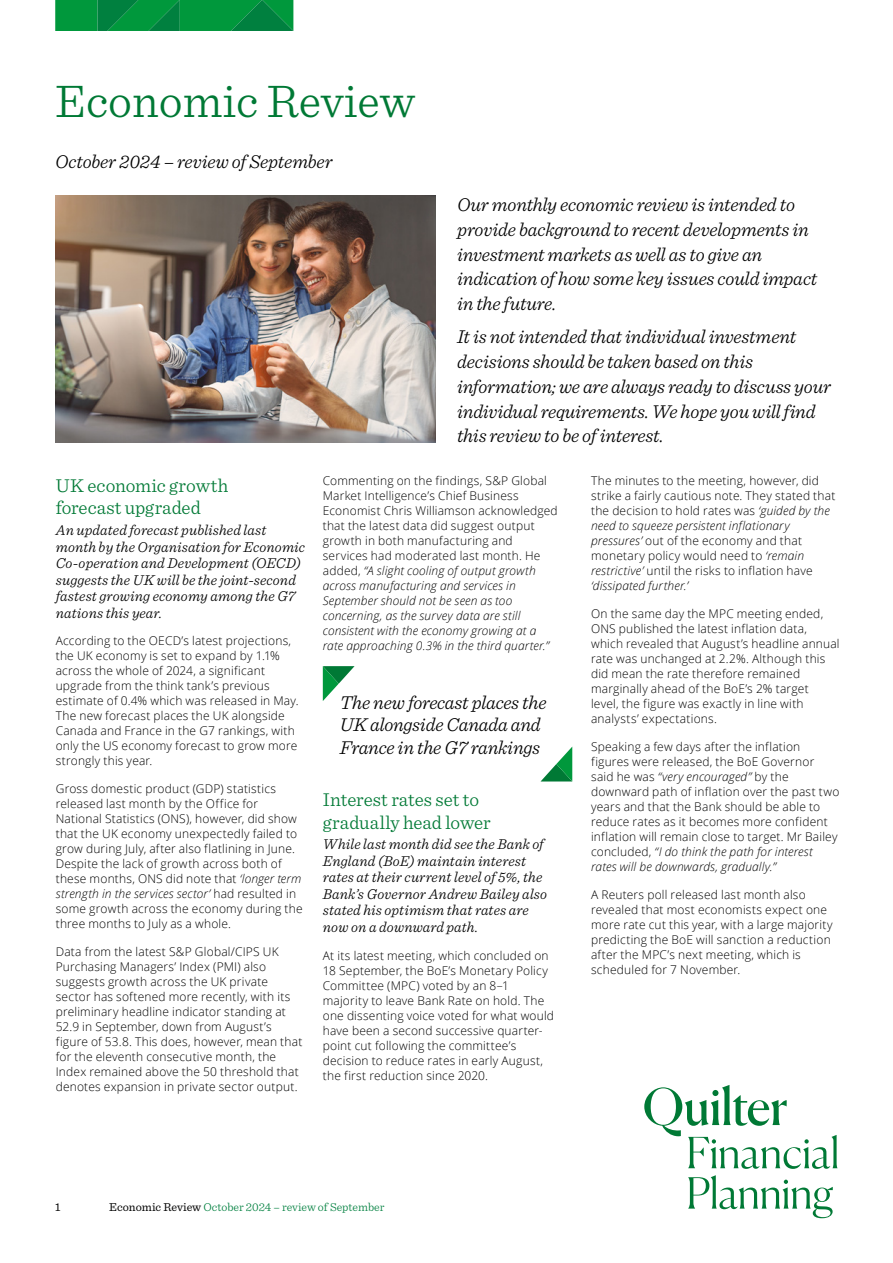
<style>
.page{position:relative;width:893px;height:1263px;background:#fff}
.page>*{position:absolute;margin:0;border:0;box-sizing:border-box;transform-origin:0 0}
.t1{font:300 48px "Sentinel";color:#007935}
.t2{font:italic 300 19.5px/24.8px "Sentinel";letter-spacing:-.01em;color:#000}
.t3{font:300 19.5px/22.5px "Sentinel";color:#007935}
.t4{font:italic 300 15px/16.5px "Sentinel";letter-spacing:.005em;color:#000}
.t5{font:300 12px/15px "Open Sans";letter-spacing:.015em;color:#000}
.t6{font:300 12px "Sentinel";color:#00803f}
.t7{font:12px "Sentinel";color:#000}
.s1{font-style:italic}
.s2{font-weight:400;color:#000}
</style>
<div class="page">
<svg style="left:55px;top:1px;width:238px;height:30px"></svg>
<hr style="left:55px;top:0;width:238px;height:1px;background:#00983c">
<img style="left:55px;top:195px;width:381px;height:247px">
<svg style="left:323px;top:666px;width:32px;height:35px"></svg>
<svg style="left:541px;top:747px;width:31px;height:34px"></svg>
<svg style="left:644px;top:1085px;width:193px;height:133px"></svg>
<h1 class="t1" style="left:55px;top:66px;width:361px">Economic Review</h1>
<h2 class="t2" style="left:55px;top:147px;width:279px">October 2024 – review of September</h2>
<h2 class="t2" style="left:457px;top:191px;width:362px">Our monthly economic review is intended to provide background to recent developments in investment markets as well as to give an indication of how some key issues could impact in the future.</h2>
<h2 class="t2" style="left:457px;top:323px;width:375px">It is not intended that individual investment decisions should be taken based on this information; we are always ready to discuss your individual requirements. We hope you will find this review to be of interest.</h2>
<h2 class="t3" style="left:56px;top:473px;width:174px">UK economic growth forecast upgraded</h2>
<p class="t4" style="left:56px;top:521px;width:251px">An updated forecast published last month by the Organisation for Economic Co-operation and Development (OECD) suggests the UK will be the joint-second fastest growing economy among the G7 nations this year.</p>
<p class="t5" style="left:56px;top:633px;width:244px">According to the OECD’s latest projections, the UK economy is set to expand by 1.1% across the whole of 2024, a significant upgrade from the think tank’s previous estimate of 0.4% which was released in May.<br>The new forecast places the UK alongside Canada and France in the G7 rankings, with only the US economy forecast to grow more strongly this year.</p>
<p class="t5" style="left:56px;top:781px;width:249px">Gross domestic product (GDP) statistics released last month by the Office for National Statistics (ONS), however, did show that the UK economy unexpectedly failed to grow during July, after also flatlining in June.<br>Despite the lack of growth across both of these months, ONS did note that <span class="s1">‘longer term strength in the services sector’</span> had resulted in some growth across the economy during the three months to July as a whole.</p>
<p class="t5" style="left:56px;top:944px;width:248px">Data from the latest S&amp;P Global/CIPS UK Purchasing Managers’ Index (PMI) also suggests growth across the UK private sector has softened more recently, with its preliminary headline indicator standing at 52.9 in September, down from August’s figure of 53.8. This does, however, mean that for the eleventh consecutive month, the Index remained above the 50 threshold that denotes expansion in private sector output.</p>
<p class="t5" style="left:323px;top:473px;width:236px">Commenting on the findings, S&amp;P Global Market Intelligence’s Chief Business Economist Chris Williamson acknowledged that the latest data did suggest output growth in both manufacturing and services had moderated last month. He added, <span class="s1">“A slight cooling of output growth across manufacturing and services in September should not be seen as too concerning, as the survey data are still consistent with the economy growing at a rate approaching 0.3% in the third quarter.”</span></p>
<h2 class="t2" style="left:340px;top:690px;width:208px;line-height:22.5px">The new forecast places the<br>UK alongside Canada and<br>France in the G7 rankings</h2>
<h2 class="t3" style="left:323px;top:787px;width:169px">Interest rates set to gradually head lower</h2>
<p class="t4" style="left:323px;top:835px;width:226px">While last month did see the Bank of<br>England (BoE) maintain interest rates at their current level of 5%, the<br>Bank’s Governor Andrew Bailey also stated his optimism that rates are now on a downward path.</p>
<p class="t5" style="left:323px;top:947px;width:233px">At its latest meeting, which concluded on 18 September, the BoE’s Monetary Policy Committee (MPC) voted by an 8–1 majority to leave Bank Rate on hold. The one dissenting voice voted for what would have been a second successive quarter&shy;point cut following the committee’s decision to reduce rates in early August, the first reduction since 2020.</p>
<p class="t5" style="left:591px;top:473px;width:246px">The minutes to the meeting, however, did strike a fairly cautious note. They stated that the decision to hold rates was <span class="s1">‘guided by the need to squeeze persistent inflationary pressures’</span> out of the economy and that monetary policy would need to <span class="s1">‘remain restrictive’</span> until the risks to inflation have <span class="s1">‘dissipated further.’</span></p>
<p class="t5" style="left:591px;top:606px;width:250px">On the same day the MPC meeting ended, ONS published the latest inflation data, which revealed that August’s headline annual rate was unchanged at 2.2%. Although this did mean the rate therefore remained marginally ahead of the BoE’s 2% target<br>level, the figure was exactly in line with analysts’ expectations.</p>
<p class="t5" style="left:591px;top:739px;width:250px">Speaking a few days after the inflation figures were released, the BoE Governor said he was <span class="s1">“very encouraged”</span> by the downward path of inflation over the past two years and that the Bank should be able to reduce rates as it becomes more confident inflation will remain close to target. Mr Bailey concluded, <span class="s1">“I do think the path for interest rates will be downwards, gradually.”</span></p>
<p class="t5" style="left:591px;top:886px;width:243px">A Reuters poll released last month also revealed that most economists expect one more rate cut this year, with a large majority predicting the BoE will sanction a reduction after the MPC’s next meeting, which is scheduled for 7 November.</p>
<p class="t7" style="left:55px;top:1198px;width:7px">1</p>
<p class="t6" style="left:109px;top:1198px;width:277px"><span class="s2">Economic Review</span> October 2024 – review of September</p>
</div>
